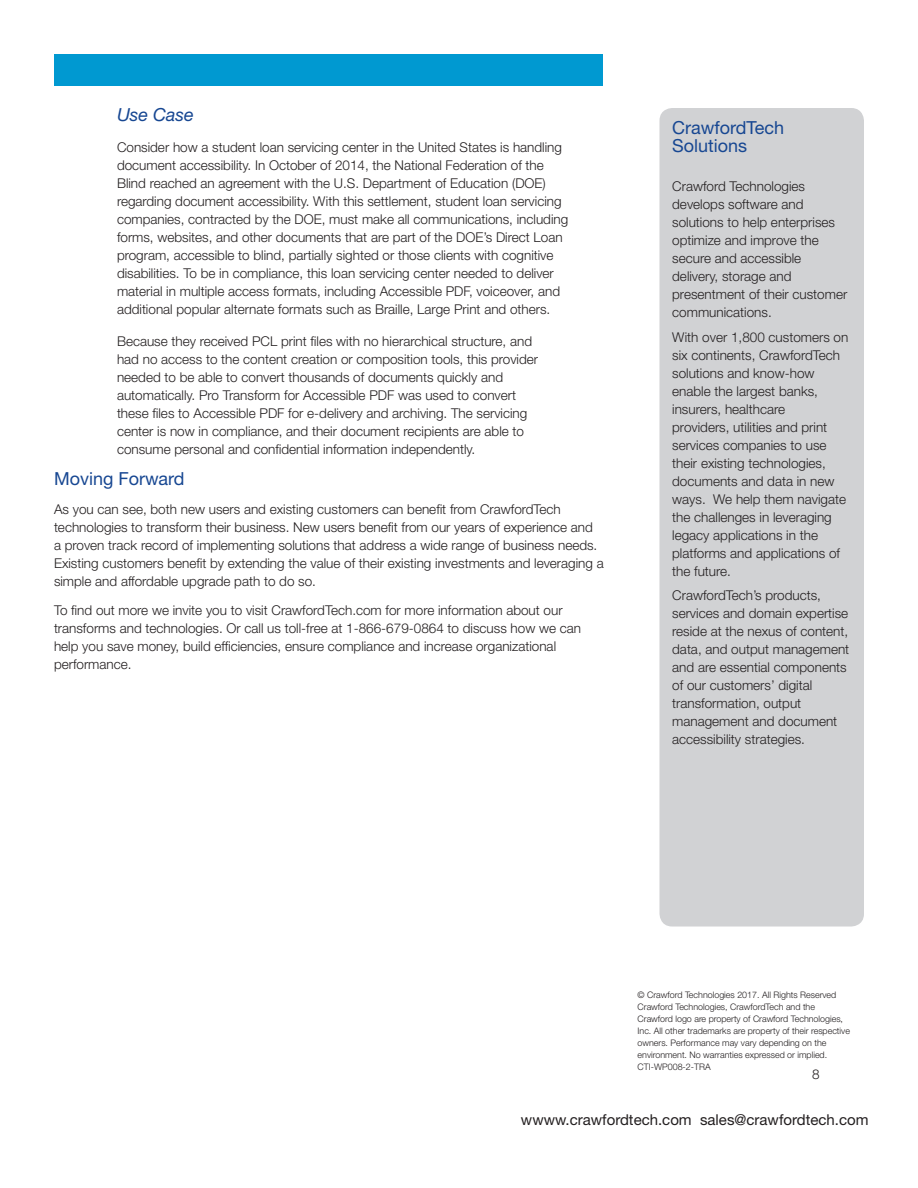
<style>
.page{position:relative;width:918px;height:1188px;background:#fff}
.page>*{position:absolute;margin:0;border:0;box-sizing:border-box;transform-origin:0 0}
.Header_before_and_sp{font:18px/18px "Helvetica Neue LT Std";color:#174792}
.Base{font:18px "Helvetica Neue LT Std";color:#174792}
.List-PH_indent_1{font:italic 18px "Helvetica Neue LT Std";color:#174792}
.t1{font:15px "Helvetica Neue LT Std";color:#231f20}
.List-PH_indent_1-2{font:300 13.5px/18px "Helvetica Neue LT Std";color:#231f20}
.Panel_Body_Text{font:300 13.5px/18px "Helvetica Neue LT Std";color:#231f20}
.Base-2{font:300 13.5px/18px "Helvetica Neue LT Std";color:#231f20}
.Legal_Text{font:300 9px/12px "Helvetica Neue LT Std";color:#231f20}
</style>
<div class="page">
<div style="left:54px;top:54px;width:548px;height:31px;background:#0099d1"></div>
<div style="left:659px;top:108px;width:205px;height:819px;background:#d1d2d4;border-radius:13px"></div>
<p class="List-PH_indent_1" style="left:117px;top:104px;width:78px">Use Case</p>
<p class="List-PH_indent_1-2" style="left:117px;top:138px;width:453px">Consider how a student loan servicing center in the United States is handling document accessibility. In October of 2014, the National Federation of the Blind reached an agreement with the U.S. Department of Education (DOE) regarding document accessibility. With this settlement, student loan servicing companies, contracted by the DOE, must make all communications, including forms, websites, and other documents that are part of the DOE’s Direct Loan program, accessible to blind, partially sighted or those clients with cognitive disabilities. To be in compliance, this loan servicing center needed to deliver material in multiple access formats, including Accessible PDF, voiceover, and additional popular alternate formats such as Braille, Large Print and others.</p>
<p class="List-PH_indent_1-2" style="left:117px;top:332px;width:423px">Because they received PCL print files with no hierarchical structure, and had no access to the content creation or composition tools, this provider needed to be able to convert thousands of documents quickly and automatically. Pro Transform for Accessible PDF was used to convert these files to Accessible PDF for e-delivery and archiving. The servicing center is now in compliance, and their document recipients are able to consume personal and confidential information independently.</p>
<p class="Base" style="left:54px;top:468px;width:132px">Moving Forward</p>
<p class="Base-2" style="left:54px;top:500px;width:551px">As you can see, both new users and existing customers can benefit from CrawfordTech technologies to transform their business. New users benefit from our years of experience and<br>a proven track record of implementing solutions that address a wide range of business needs.<br>Existing customers benefit by extending the value of their existing investments and leveraging a simple and affordable upgrade path to do so.</p>
<p class="Base-2" style="left:54px;top:601px;width:529px">To find out more we invite you to visit CrawfordTech.com for more information about our transforms and technologies. Or call us toll-free at 1-866-679-0864 to discuss how we can help you save money, build efficiencies, ensure compliance and increase organizational performance.</p>
<p class="Header_before_and_sp" style="left:672px;top:118px;width:113px">CrawfordTech<br>Solutions</p>
<p class="Panel_Body_Text" style="left:672px;top:177px;width:177px">Crawford Technologies develops software and solutions to help enterprises optimize and improve the secure and accessible delivery, storage and presentment of their customer communications.</p>
<p class="Panel_Body_Text" style="left:672px;top:328px;width:178px">With over 1,800 customers on six continents, CrawfordTech solutions and know-how enable the largest banks, insurers, healthcare<br>providers, utilities and print services companies to use their existing technologies, documents and data in new ways. We help them navigate the challenges in leveraging legacy applications in the platforms and applications of the future.</p>
<p class="Panel_Body_Text" style="left:672px;top:586px;width:179px">CrawfordTech’s products, services and domain expertise reside at the nexus of content, data, and output management and are essential components of our customers’ digital transformation, output management and document accessibility strategies.</p>
<p class="Legal_Text" style="left:638px;top:988px;width:214px">© Crawford Technologies 2017. All Rights Reserved Crawford Technologies, CrawfordTech and the Crawford logo are property of Crawford Technologies, Inc. All other trademarks are property of their respective owners. Performance may vary depending on the environment. No warranties expressed or implied.<br>CTI-WP008-2-TRA</p>
<p class="List-PH_indent_1-2" style="left:812px;top:1065px;width:9px">8</p>
<p class="t1" style="left:521px;top:1111px;width:349px">wwww.crawfordtech.com sales@crawfordtech.com</p>
</div>
